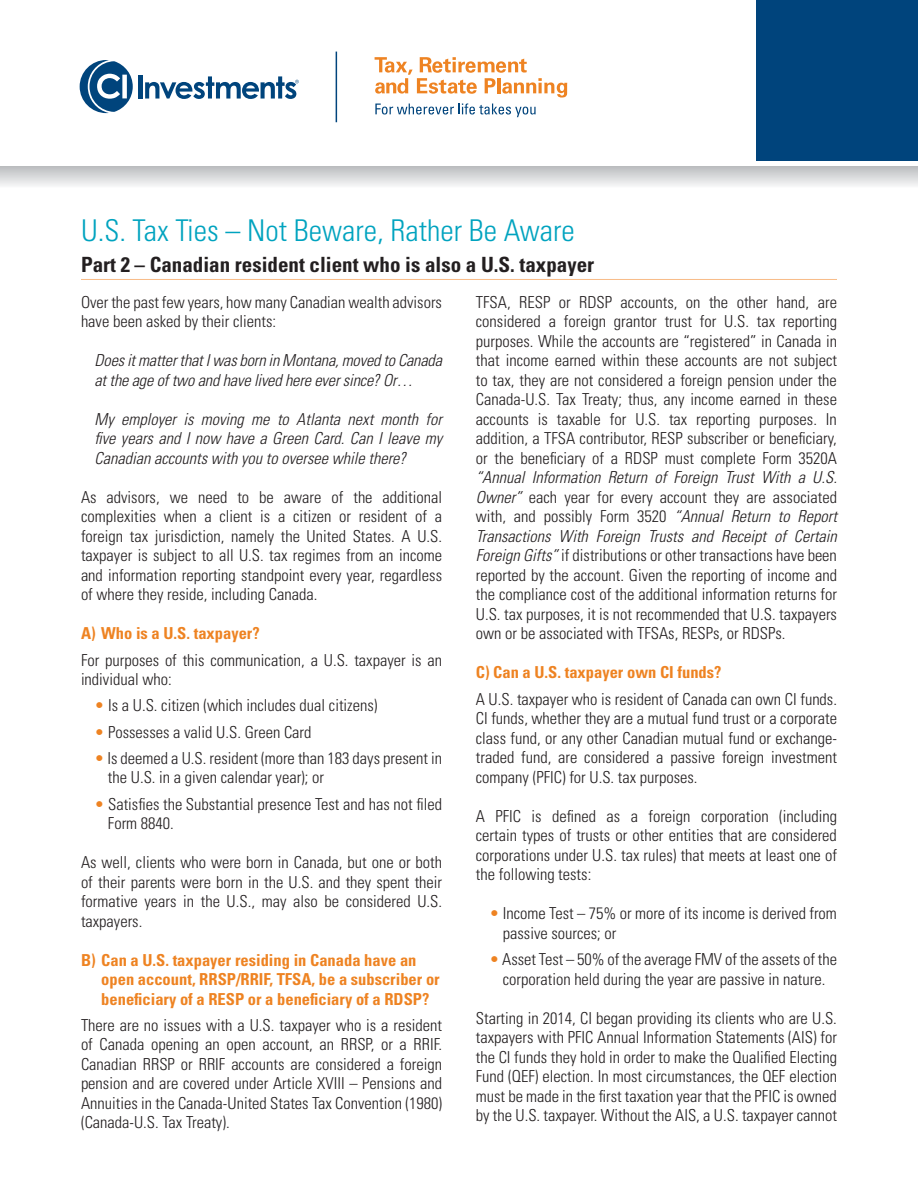
<style>
.page{position:relative;width:918px;height:1188px;background:#fff}
.page>*{position:absolute;margin:0;border:0;box-sizing:border-box;transform-origin:0 0}
.t1{font:300 condensed 30px "Univers";color:#00a3bf}
.t2{font:700 condensed 21px "Univers";color:#231f20}
.t3{font:300 condensed 16.5px/19.5px "Univers";color:#231f20;text-align:justify}
.t4{font:italic 300 condensed 16.5px/19.5px "Univers";letter-spacing:-.01em;color:#231f20}
.t5{font:700 condensed 16.5px/19.5px "Univers";color:#ee8322}
.s1{color:#ee8322}
.s2{font-style:italic}
</style>
<div class="page">
<svg style="left:0;top:166px;width:918px;height:20px;background:#d6d7d9"></svg>
<div style="left:756px;top:0;width:162px;height:160px;background:#00447c"></div>
<svg style="left:80px;top:60px;width:53px;height:53px"></svg>
<hr style="left:139px;top:75px;width:4px;height:24px;background:#00447c">
<svg style="left:145px;top:76px;width:154px;height:23px"></svg>
<svg style="left:375px;top:57px;width:192px;height:60px"></svg>
<hr style="left:336px;top:52px;width:1px;height:70px;background:#00447c">
<hr style="left:81px;top:279px;width:756px;height:1px;background:#f8bc87">
<p class="t1" style="left:81px;top:212px;width:495px">U.S. Tax Ties – Not Beware, Rather Be Aware</p>
<p class="t2" style="left:81px;top:252px;width:515px">Part 2 – Canadian resident client who is also a U.S. taxpayer</p>
<p class="t3" style="left:81px;top:292px;width:363px">Over the past few years, how many Canadian wealth advisors have been asked by their clients:</p>
<p class="t4" style="left:94px;top:351px;width:349px">Does it matter that I was born in Montana, moved to Canada at the age of two and have lived here ever since? Or…</p>
<p class="t4" style="left:94px;top:409px;width:349px;text-align:justify">My employer is moving me to Atlanta next month for five years and I now have a Green Card. Can I leave my Canadian accounts with you to oversee while there?</p>
<p class="t3" style="left:81px;top:487px;width:363px">As advisors, we need to be aware of the additional complexities when a client is a citizen or resident of a foreign tax jurisdiction, namely the United States. A U.S. taxpayer is subject to all U.S. tax regimes from an income and information reporting standpoint every year, regardless of where they reside, including Canada.</p>
<p class="t5" style="left:81px;top:624px;width:180px">A) Who is a U.S. taxpayer?</p>
<p class="t3" style="left:81px;top:650px;width:363px">For purposes of this communication, a U.S. taxpayer is an individual who:</p>
<p class="t3" style="left:94px;top:696px;width:285px"><span class="s1">•</span> Is a U.S. citizen (which includes dual citizens)</p>
<p class="t3" style="left:94px;top:722px;width:219px"><span class="s1">•</span> Possesses a valid U.S. Green Card</p>
<p class="t3" style="left:108px;top:748px;width:336px;text-indent:-13px"><span class="s1">•</span> Is deemed a U.S. resident (more than 183 days present in the U.S. in a given calendar year); or</p>
<p class="t3" style="left:108px;top:794px;width:336px;text-indent:-13px"><span class="s1">•</span> Satisfies the Substantial presence Test and has not filed<br>Form 8840.</p>
<p class="t3" style="left:81px;top:853px;width:363px">As well, clients who were born in Canada, but one or both of their parents were born in the U.S. and they spent their formative years in the U.S., may also be considered U.S. taxpayers.</p>
<p class="t5" style="left:101px;top:950px;width:340px;text-indent:-20px">B) Can a U.S. taxpayer residing in Canada have an open account, RRSP/RRIF, TFSA, be a subscriber or beneficiary of a RESP or a beneficiary of a RDSP?</p>
<p class="t3" style="left:81px;top:1015px;width:363px">There are no issues with a U.S. taxpayer who is a resident of Canada opening an open account, an RRSP, or a RRIF.<br>Canadian RRSP or RRIF accounts are considered a foreign pension and are covered under Article XVIII – Pensions and Annuities in the Canada-United States Tax Convention (1980) (Canada-U.S. Tax Treaty).</p>
<p class="t3" style="left:476px;top:292px;width:363px">TFSA, RESP or RDSP accounts, on the other hand, are considered a foreign grantor trust for U.S. tax reporting purposes. While the accounts are “registered” in Canada in that income earned within these accounts are not subject to tax, they are not considered a foreign pension under the Canada-U.S. Tax Treaty; thus, any income earned in these accounts is taxable for U.S. tax reporting purposes. In addition, a TFSA contributor, RESP subscriber or beneficiary, or the beneficiary of a RDSP must complete Form 3520A <span class="s2">“Annual Information Return of Foreign Trust With a U.S.<br>Owner”</span> each year for every account they are associated with, and possibly Form 3520 <span class="s2">“Annual Return to Report Transactions With Foreign Trusts and Receipt of Certain Foreign Gifts”</span> if distributions or other transactions have been reported by the account. Given the reporting of income and the compliance cost of the additional information returns for U.S. tax purposes, it is not recommended that U.S. taxpayers own or be associated with TFSAs, RESPs, or RDSPs.</p>
<p class="t5" style="left:476px;top:663px;width:247px">C) Can a U.S. taxpayer own CI funds?</p>
<p class="t3" style="left:476px;top:689px;width:363px">A U.S. taxpayer who is resident of Canada can own CI funds.<br>CI funds, whether they are a mutual fund trust or a corporate class fund, or any other Canadian mutual fund or exchange&shy;traded fund, are considered a passive foreign investment company (PFIC) for U.S. tax purposes.</p>
<p class="t3" style="left:476px;top:806px;width:363px">A PFIC is defined as a foreign corporation (including certain types of trusts or other entities that are considered corporations under U.S. tax rules) that meets at least one of the following tests:</p>
<p class="t3" style="left:503px;top:904px;width:336px;text-indent:-13px"><span class="s1">•</span> Income Test – 75% or more of its income is derived from passive sources; or</p>
<p class="t3" style="left:489px;top:949px;width:349px;text-align:center"><span class="s1">•</span> Asset Test – 50% of the average FMV of the assets of the corporation held during the year are passive in nature.</p>
<p class="t3" style="left:476px;top:1008px;width:363px">Starting in 2014, CI began providing its clients who are U.S. taxpayers with PFIC Annual Information Statements (AIS) for the CI funds they hold in order to make the Qualified Electing Fund (QEF) election. In most circumstances, the QEF election must be made in the first taxation year that the PFIC is owned by the U.S. taxpayer. Without the AIS, a U.S. taxpayer cannot</p>
</div>
